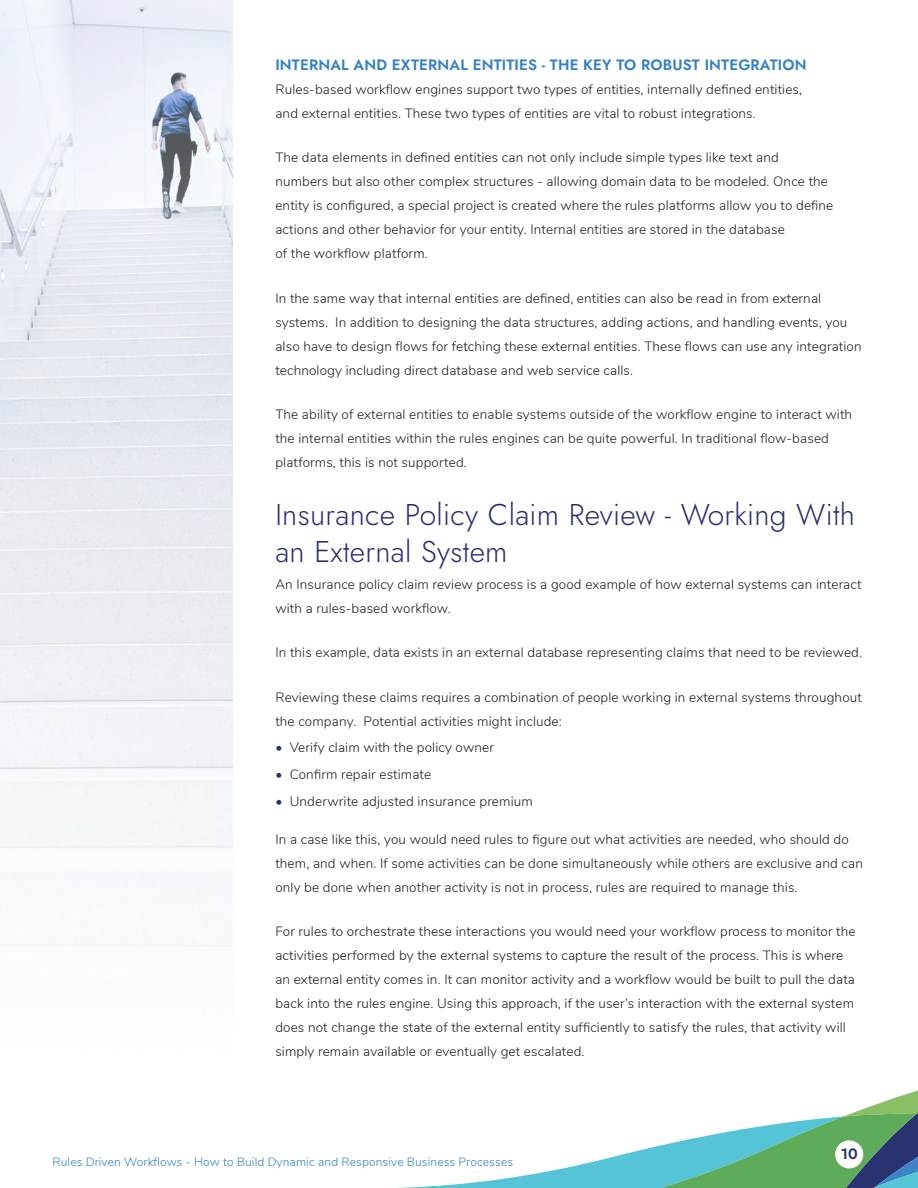
<style>
.page{position:relative;width:918px;height:1188px;background:#fff}
.page>*{position:absolute;margin:0;border:0;box-sizing:border-box;transform-origin:0 0}
.t1{font:30px/37.5px "Jost";letter-spacing:.01em;color:#292e73}
.t2{font:600 15px "Jost";letter-spacing:.01em;color:#3382c4}
.t3{font:600 15px "Jost";color:#293370}
.t4{font:300 13.5px/24px "Nunito";letter-spacing:.01em;color:#231f20}
.t5{font:300 12px "Nunito";letter-spacing:.01em;color:#3382c4}
.s1{color:#293370}
</style>
<div class="page">
<svg style="left:397px;top:1090px;width:521px;height:98px"></svg>
<div style="left:835px;top:1140px;width:28px;height:28px;background:#fff;border-radius:50%"></div>
<img style="left:0;top:0;width:232px;height:946px">
<p class="t2" style="left:275px;top:55px;width:533px">INTERNAL AND EXTERNAL ENTITIES - THE KEY TO ROBUST INTEGRATION</p>
<p class="t4" style="left:275px;top:77px;width:528px">Rules-based workflow engines support two types of entities, internally defined entities, and external entities. These two types of entities are vital to robust integrations.</p>
<p class="t4" style="left:275px;top:145px;width:560px">The data elements in defined entities can not only include simple types like text and numbers but also other complex structures - allowing domain data to be modeled. Once the entity is configured, a special project is created where the rules platforms allow you to define actions and other behavior for your entity. Internal entities are stored in the database<br>of the workflow platform.</p>
<p class="t4" style="left:275px;top:285px;width:588px">In the same way that internal entities are defined, entities can also be read in from external systems. In addition to designing the data structures, adding actions, and handling events, you also have to design flows for fetching these external entities. These flows can use any integration technology including direct database and web service calls.</p>
<p class="t4" style="left:275px;top:401px;width:578px">The ability of external entities to enable systems outside of the workflow engine to interact with the internal entities within the rules engines can be quite powerful. In traditional flow-based platforms, this is not supported.</p>
<h1 class="t1" style="left:275px;top:496px;width:581px">Insurance Policy Claim Review - Working With an External System</h1>
<p class="t4" style="left:275px;top:572px;width:588px">An Insurance policy claim review process is a good example of how external systems can interact with a rules-based workflow.</p>
<p class="t4" style="left:275px;top:640px;width:588px">In this example, data exists in an external database representing claims that need to be reviewed.</p>
<p class="t4" style="left:275px;top:684px;width:588px">Reviewing these claims requires a combination of people working in external systems throughout the company. Potential activities might include:</p>
<p class="t4" style="left:275px;top:734px;width:220px"><span class="s1">•</span> Verify claim with the policy owner</p>
<p class="t4" style="left:275px;top:761px;width:157px"><span class="s1">•</span> Confirm repair estimate</p>
<p class="t4" style="left:275px;top:788px;width:259px"><span class="s1">•</span> Underwrite adjusted insurance premium</p>
<p class="t4" style="left:275px;top:827px;width:589px">In a case like this, you would need rules to figure out what activities are needed, who should do them, and when. If some activities can be done simultaneously while others are exclusive and can only be done when another activity is not in process, rules are required to manage this.</p>
<p class="t4" style="left:275px;top:919px;width:582px">For rules to orchestrate these interactions you would need your workflow process to monitor the activities performed by the external systems to capture the result of the process. This is where an external entity comes in. It can monitor activity and a workflow would be built to pull the data back into the rules engine. Using this approach, if the user’s interaction with the external system does not change the state of the external entity sufficiently to satisfy the rules, that activity will simply remain available or eventually get escalated.</p>
<p class="t5" style="left:52px;top:1153px;width:462px">Rules Driven Workflows - How to Build Dynamic and Responsive Business Processes</p>
<p class="t3" style="left:841px;top:1144px;width:19px">10</p>
</div>
